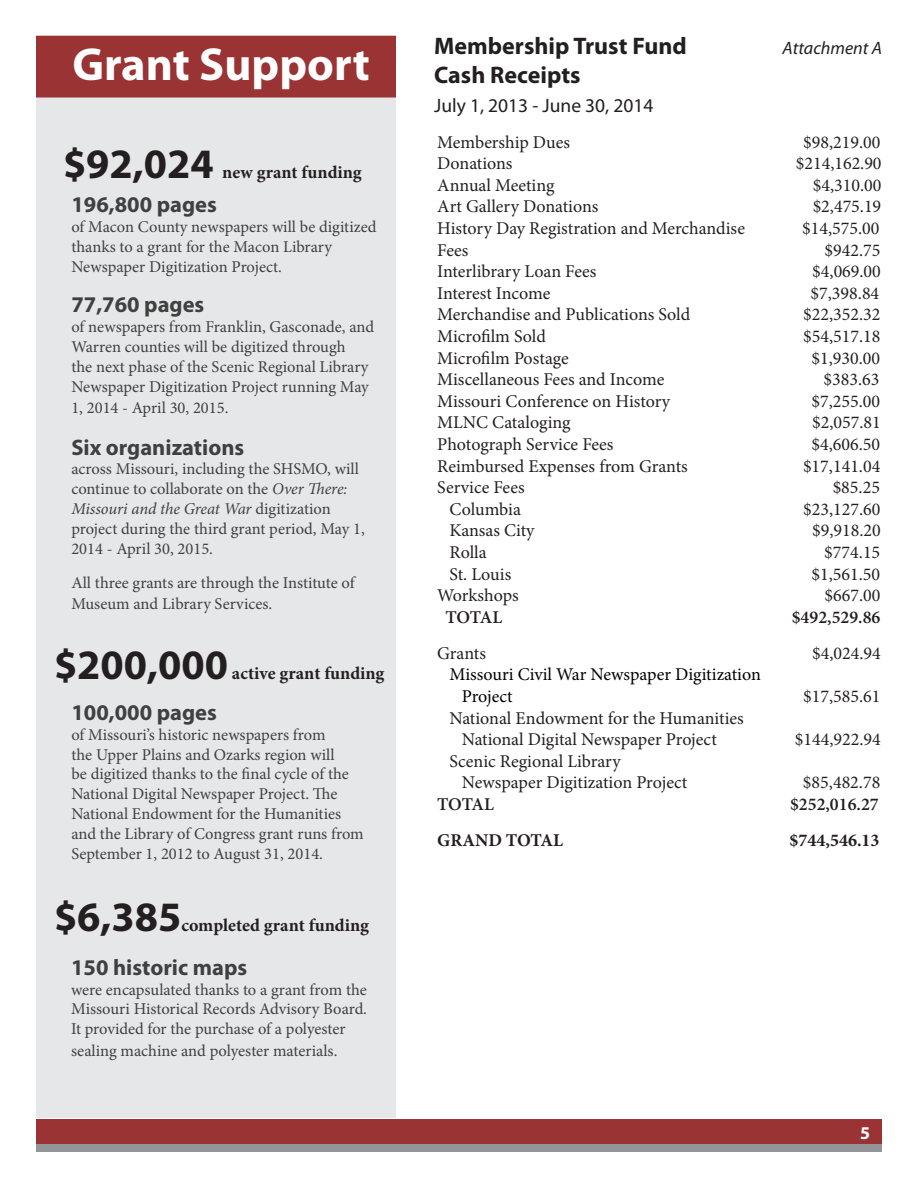
<style>
.page{position:relative;width:918px;height:1188px;background:#fff}
.page>*{position:absolute;margin:0;border:0;box-sizing:border-box;transform-origin:0 0}
.t1{font:700 46.5px "Myriad Pro";color:#fff}
.t2{font:700 42px "Myriad Pro";color:#231f20}
.t3{font:700 24px "Myriad Pro";color:#231f20}
.t4{font:700 22.5px "Myriad Pro";color:#404041}
.t5{font:19.5px "Myriad Pro";color:#231f20}
.t6{font:18px/21.6px "Minion Pro";color:#231f20}
.t7{font:700 18px "Minion Pro";color:#231f20}
.t8{font:18px/21.6px "Minion Pro";color:#000}
.t9{font:600 18px "Minion Pro";color:#231f20}
.t10{font:italic 18px "Myriad Pro";color:#231f20}
.t11{font:700 18px "Myriad Pro";color:#fff}
.t12{font:16.5px/19.8px "Minion Pro";color:#404041}
.s1{font-style:italic}
</style>
<div class="page">
<div style="left:36px;top:1119px;width:846px;height:33px;background:#9a3333"></div>
<div style="left:36px;top:1144px;width:846px;height:8px;background:#939598"></div>
<div style="left:36px;top:56px;width:360px;height:1061px;background:#e6e7e8"></div>
<div style="left:37px;top:36px;width:358px;height:61px;background:#9a3333"></div>
<div style="left:36px;top:36px;width:360px;height:62px;border:2px solid #9a3333"></div>
<h1 class="t1" style="left:72px;top:46px;width:299px">Grant Support</h1>
<h3 class="t3" style="left:434px;top:37px;width:254px">Membership Trust Fund</h3>
<p class="t10" style="left:782px;top:37px;width:101px">Attachment A</p>
<h3 class="t3" style="left:434px;top:66px;width:148px">Cash Receipts</h3>
<p class="t5" style="left:434px;top:94px;width:221px">July 1, 2013 - June 30, 2014</p>
<p class="t6" style="left:437px;top:133px;width:134px">Membership Dues</p>
<p class="t6" style="left:803px;top:133px;width:79px">$98,219.00</p>
<p class="t6" style="left:437px;top:154px;width:77px">Donations</p>
<p class="t6" style="left:796px;top:154px;width:87px">$214,162.90</p>
<p class="t6" style="left:437px;top:176px;width:119px">Annual Meeting</p>
<p class="t6" style="left:813px;top:176px;width:70px">$4,310.00</p>
<p class="t6" style="left:437px;top:197px;width:163px">Art Gallery Donations</p>
<p class="t6" style="left:813px;top:197px;width:70px">$2,475.19</p>
<p class="t6" style="left:437px;top:219px;width:309px">History Day Registration and Merchandise</p>
<p class="t6" style="left:802px;top:219px;width:79px">$14,575.00</p>
<p class="t6" style="left:437px;top:241px;width:33px">Fees</p>
<p class="t6" style="left:825px;top:241px;width:57px">$942.75</p>
<p class="t6" style="left:437px;top:262px;width:161px">Interlibrary Loan Fees</p>
<p class="t6" style="left:812px;top:262px;width:70px">$4,069.00</p>
<p class="t6" style="left:437px;top:284px;width:115px">Interest Income</p>
<p class="t6" style="left:811px;top:284px;width:70px">$7,398.84</p>
<p class="t6" style="left:437px;top:305px;width:255px">Merchandise and Publications Sold</p>
<p class="t6" style="left:803px;top:305px;width:79px">$22,352.32</p>
<p class="t6" style="left:437px;top:327px;width:110px">Microfilm Sold</p>
<p class="t6" style="left:803px;top:327px;width:79px">$54,517.18</p>
<p class="t6" style="left:437px;top:349px;width:133px">Microfilm Postage</p>
<p class="t6" style="left:812px;top:349px;width:70px">$1,930.00</p>
<p class="t6" style="left:437px;top:370px;width:229px">Miscellaneous Fees and Income</p>
<p class="t6" style="left:824px;top:370px;width:57px">$383.63</p>
<p class="t6" style="left:437px;top:392px;width:234px">Missouri Conference on History</p>
<p class="t6" style="left:812px;top:392px;width:70px">$7,255.00</p>
<p class="t6" style="left:437px;top:413px;width:135px">MLNC Cataloging</p>
<p class="t6" style="left:812px;top:413px;width:70px">$2,057.81</p>
<p class="t6" style="left:437px;top:435px;width:178px">Photograph Service Fees</p>
<p class="t6" style="left:811px;top:435px;width:70px">$4,606.50</p>
<p class="t6" style="left:437px;top:457px;width:252px">Reimbursed Expenses from Grants</p>
<p class="t6" style="left:803px;top:457px;width:79px">$17,141.04</p>
<p class="t6" style="left:437px;top:478px;width:89px">Service Fees</p>
<p class="t6" style="left:833px;top:478px;width:49px">$85.25</p>
<p class="t6" style="left:450px;top:500px;width:73px">Columbia</p>
<p class="t6" style="left:803px;top:500px;width:79px">$23,127.60</p>
<p class="t6" style="left:450px;top:521px;width:86px">Kansas City</p>
<p class="t6" style="left:812px;top:521px;width:70px">$9,918.20</p>
<p class="t6" style="left:450px;top:543px;width:39px">Rolla</p>
<p class="t6" style="left:824px;top:543px;width:57px">$774.15</p>
<p class="t6" style="left:450px;top:565px;width:63px">St. Louis</p>
<p class="t6" style="left:811px;top:565px;width:70px">$1,561.50</p>
<p class="t6" style="left:437px;top:586px;width:83px">Workshops</p>
<p class="t6" style="left:825px;top:586px;width:57px">$667.00</p>
<p class="t9" style="left:445px;top:610px;width:58px">TOTAL</p>
<p class="t9" style="left:792px;top:610px;width:90px">$492,529.86</p>
<p class="t6" style="left:437px;top:644px;width:50px">Grants</p>
<p class="t6" style="left:812px;top:644px;width:70px">$4,024.94</p>
<p class="t8" style="left:462px;top:665px;width:301px;text-indent:-12px">Missouri Civil War Newspaper Digitization<br>Project</p>
<h2 class="t2" style="left:63px;top:148px;width:152px">$92,024</h2>
<p class="t7" style="left:222px;top:165px;width:141px">new grant funding</p>
<h3 class="t4" style="left:71px;top:196px;width:147px">196,800 pages</h3>
<p class="t12" style="left:71px;top:218px;width:307px">of Macon County newspapers will be digitized thanks to a grant for the Macon Library<br>Newspaper Digitization Project.</p>
<h3 class="t4" style="left:71px;top:296px;width:134px">77,760 pages</h3>
<p class="t12" style="left:71px;top:318px;width:304px">of newspapers from Franklin, Gasconade, and Warren counties will be digitized through<br>the next phase of the Scenic Regional Library Newspaper Digitization Project running May</p>
<p class="t12" style="left:71px;top:399px;width:159px">1, 2014 - April 30, 2015.</p>
<h3 class="t4" style="left:71px;top:438px;width:174px">Six organizations</h3>
<p class="t12" style="left:71px;top:461px;width:295px">across Missouri, including the SHSMO, will continue to collaborate on the <span class="s1">Over There:<br>Missouri and the Great War</span> digitization project during the third grant period, May 1, 2014 - April 30, 2015.</p>
<p class="t12" style="left:71px;top:573px;width:285px;line-height:21.6px">All three grants are through the Institute of<br>Museum and Library Services.</p>
<h2 class="t2" style="left:54px;top:649px;width:176px">$200,000</h2>
<p class="t7" style="left:232px;top:666px;width:154px">active grant funding</p>
<p class="t6" style="left:803px;top:687px;width:79px">$17,585.61</p>
<h3 class="t4" style="left:71px;top:704px;width:147px">100,000 pages</h3>
<p class="t12" style="left:71px;top:726px;width:294px">of Missouri’s historic newspapers from<br>the Upper Plains and Ozarks region will<br>be digitized thanks to the final cycle of the National Digital Newspaper Project. The National Endowment for the Humanities and the Library of Congress grant runs from September 1, 2012 to August 31, 2014.</p>
<p class="t6" style="left:462px;top:709px;width:284px;text-indent:-12px">National Endowment for the Humanities<br>National Digital Newspaper Project</p>
<p class="t6" style="left:795px;top:730px;width:88px">$144,922.94</p>
<p class="t6" style="left:462px;top:752px;width:227px;text-indent:-12px">Scenic Regional Library<br>Newspaper Digitization Project</p>
<p class="t6" style="left:803px;top:773px;width:79px">$85,482.78</p>
<p class="t9" style="left:437px;top:797px;width:58px">TOTAL</p>
<p class="t9" style="left:790px;top:797px;width:90px">$252,016.27</p>
<p class="t7" style="left:437px;top:833px;width:127px">GRAND TOTAL</p>
<p class="t7" style="left:789px;top:833px;width:92px">$744,546.13</p>
<h2 class="t2" style="left:54px;top:901px;width:129px">$6,385</h2>
<p class="t7" style="left:181px;top:918px;width:189px">completed grant funding</p>
<h3 class="t4" style="left:71px;top:959px;width:178px">150 historic maps</h3>
<p class="t12" style="left:71px;top:981px;width:297px;text-align:justify">were encapsulated thanks to a grant from the Missouri Historical Records Advisory Board.<br>It provided for the purchase of a polyester</p>
<p class="t12" style="left:71px;top:1042px;width:268px">sealing machine and polyester materials.</p>
<p class="t11" style="left:860px;top:1126px;width:11px">5</p>
</div>
